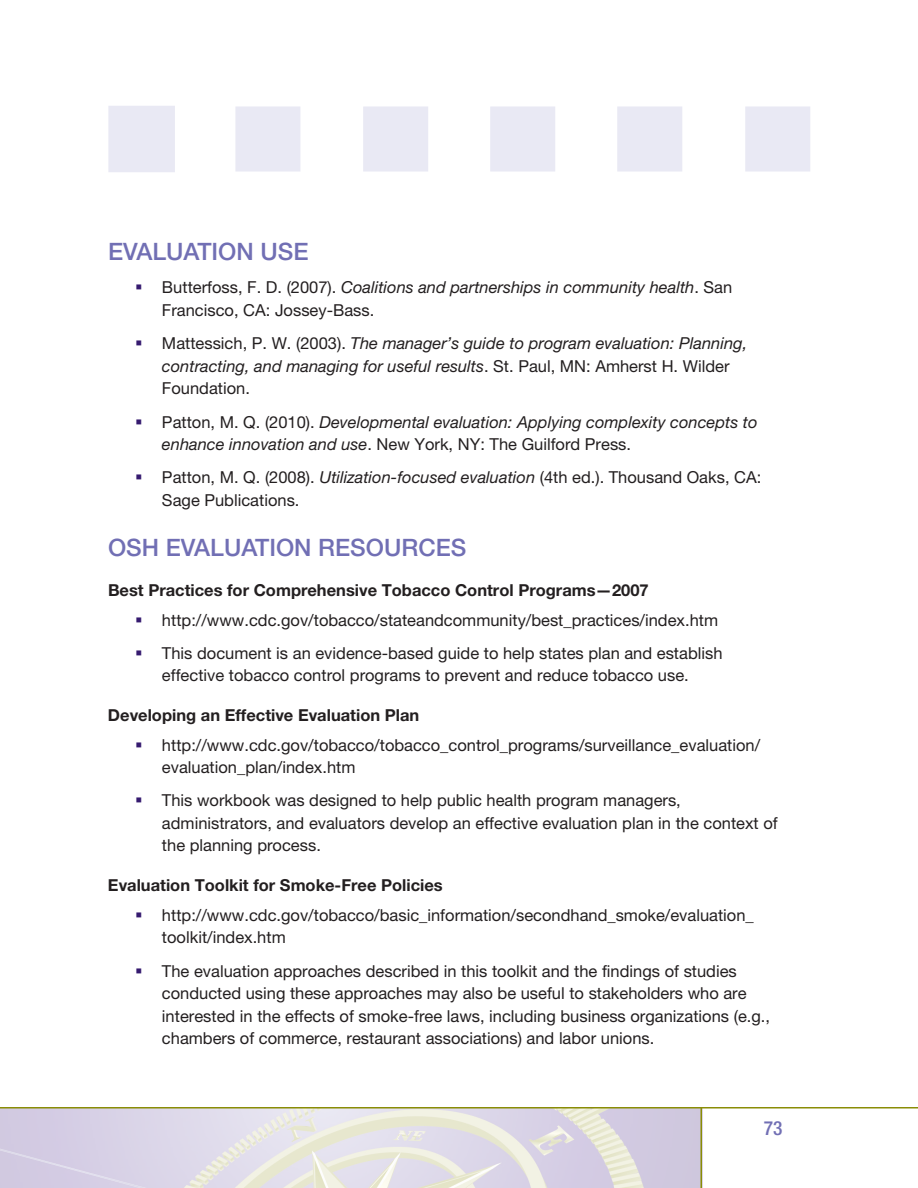
<style>
.page{position:relative;width:918px;height:1188px;background:#fff}
.page>*{position:absolute;margin:0;border:0;box-sizing:border-box;transform-origin:0 0}
.t1{font:500 24px "Helvetica Neue LT Pro";color:#716fb4}
.t2{font:500 condensed 19.5px "Helvetica Neue";color:#716fb4}
.t3{font:16.5px/22.5px "Helvetica Neue LT Pro";color:#231f20}
.t4{font:italic 16.5px/22.5px "Helvetica Neue LT Pro";color:#231f20}
.Resource_Heading{font:700 16.5px "Helvetica Neue LT Pro";color:#231f20}
.s1{font-style:italic}
.s2{font-style:normal}
</style>
<div class="page">
<img style="left:0;top:1108px;width:700px;height:80px">
<hr style="left:0;top:1107px;width:918px;height:1px;background:#8a8d06">
<hr style="left:700px;top:1107px;width:2px;height:81px;background:#8a8d06">
<div style="left:108px;top:106px;width:67px;height:66px;background:#e9e9f4"></div>
<div style="left:235px;top:106px;width:65px;height:66px;background:#e9e9f4"></div>
<div style="left:363px;top:106px;width:65px;height:66px;background:#e9e9f4"></div>
<div style="left:490px;top:106px;width:65px;height:66px;background:#e9e9f4"></div>
<div style="left:617px;top:106px;width:65px;height:66px;background:#e9e9f4"></div>
<div style="left:745px;top:106px;width:65px;height:66px;background:#e9e9f4"></div>
<h1 class="t1" style="left:108px;top:237px;width:202px">EVALUATION USE</h1>
<p class="t3" style="left:162px;top:276px;width:572px">Butterfoss, F. D. (2007). <span class="s1">Coalitions and partnerships in community health</span>. San<br>Francisco, CA: Jossey-Bass.</p>
<p class="t4" style="left:162px;top:332px;width:587px"><span class="s2">Mattessich, P. W. (2003).</span> The manager’s guide to program evaluation: Planning, contracting, and managing for useful results<span class="s2">. St. Paul, MN: Amherst H. Wilder<br>Foundation.</span></p>
<p class="t4" style="left:162px;top:410px;width:597px"><span class="s2">Patton, M. Q. (2010).</span> Developmental evaluation: Applying complexity concepts to enhance innovation and use<span class="s2">. New York, NY: The Guilford Press.</span></p>
<p class="t3" style="left:162px;top:466px;width:601px">Patton, M. Q. (2008). <span class="s1">Utilization-focused evaluation</span> (4th ed.). Thousand Oaks, CA:<br>Sage Publications.</p>
<h1 class="t1" style="left:108px;top:533px;width:360px">OSH EVALUATION RESOURCES</h1>
<p class="Resource_Heading" style="left:108px;top:580px;width:542px">Best Practices for Comprehensive Tobacco Control Programs—2007</p>
<p class="t3" style="left:162px;top:608px;width:558px">http://www.cdc.gov/tobacco/stateandcommunity/best_practices/index.htm</p>
<p class="t3" style="left:162px;top:641px;width:562px">This document is an evidence-based guide to help states plan and establish effective tobacco control programs to prevent and reduce tobacco use.</p>
<p class="Resource_Heading" style="left:108px;top:705px;width:313px">Developing an Effective Evaluation Plan</p>
<p class="t3" style="left:162px;top:733px;width:600px">http://www.cdc.gov/tobacco/tobacco_control_programs/surveillance_evaluation/ evaluation_plan/index.htm</p>
<p class="t3" style="left:162px;top:789px;width:617px">This workbook was designed to help public health program managers, administrators, and evaluators develop an effective evaluation plan in the context of the planning process.</p>
<p class="Resource_Heading" style="left:108px;top:875px;width:336px">Evaluation Toolkit for Smoke-Free Policies</p>
<p class="t3" style="left:162px;top:903px;width:593px">http://www.cdc.gov/tobacco/basic_information/secondhand_smoke/evaluation_ toolkit/index.htm</p>
<p class="t3" style="left:162px;top:959px;width:610px">The evaluation approaches described in this toolkit and the findings of studies conducted using these approaches may also be useful to stakeholders who are interested in the effects of smoke-free laws, including business organizations (e.g., chambers of commerce, restaurant associations) and labor unions.</p>
<p class="t2" style="left:764px;top:1116px;width:20px">73</p>
</div>
